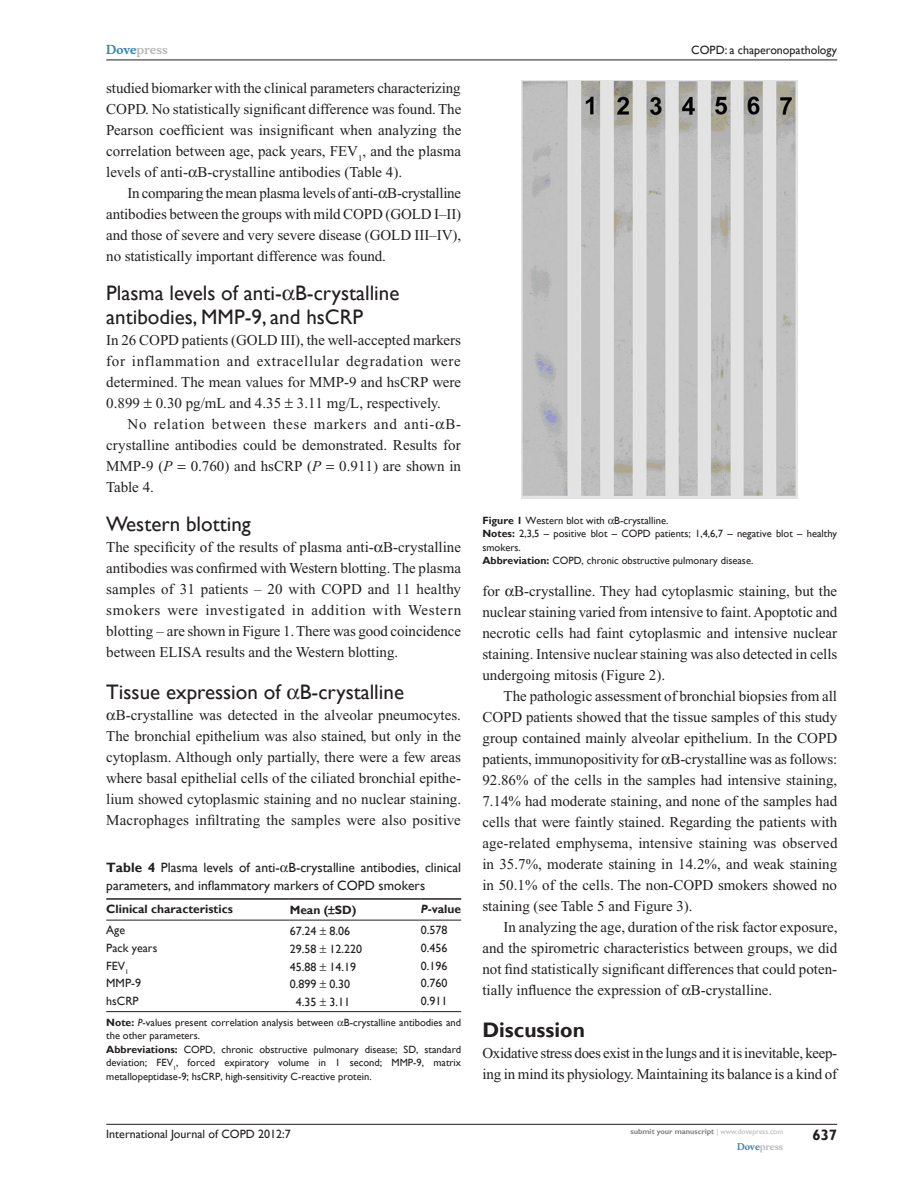
<style>
.page{position:relative;width:918px;height:1188px;background:#fff}
.page>*{position:absolute;margin:0;border:0;box-sizing:border-box;transform-origin:0 0}
.t1{font:21px/24px "Gill Sans";color:#231f20}
.t2{font:700 21px "Gill Sans";color:#231f20}
.TxF{font:15px/21px "Times New Roman";color:#231f20;text-align:justify}
.Tx{font:15px/21px "Times New Roman";color:#231f20;text-align:justify}
.TxF-2{font:15px/21px "Times New Roman";letter-spacing:-.02em;color:#231f20}
.t3{font:700 15px "Gill Sans";color:#231f20}
.TN_TT{font:13.5px/18px "Gill Sans";color:#231f20}
.TB{font:12px "Gill Sans";color:#231f20}
.TCH{font:700 12px "Gill Sans";color:#231f20}
.t4{font:700 12px "Musee";color:#b8b9bc}
.TSNRI{font:10.5px/13.5px "Gill Sans";color:#231f20}
.FC{font:10.5px/13.5px "Gill Sans";color:#231f20}
.t5{font:700 9px "Musee";color:#b8b9bc}
.t6{font:700 7.5px "Gill Sans";color:#808285}
.s1{color:#3485ae}
.s2{font-style:italic}
.s3{font-weight:700}
.s4{font-weight:400;color:#b8b9bc}
</style>
<div class="page">
<hr style="left:106px;top:920px;width:184px;height:1px;background:#231f20">
<hr style="left:290px;top:920px;width:131px;height:1px;background:#231f20">
<hr style="left:421px;top:920px;width:40px;height:1px;background:#231f20">
<hr style="left:106px;top:1011px;width:184px;height:1px;background:#231f20">
<hr style="left:290px;top:1011px;width:131px;height:1px;background:#231f20">
<hr style="left:421px;top:1011px;width:40px;height:1px;background:#231f20">
<hr style="left:106px;top:898px;width:184px;height:2px;background:#231f20">
<hr style="left:290px;top:898px;width:131px;height:2px;background:#231f20">
<hr style="left:421px;top:898px;width:40px;height:2px;background:#231f20">
<img style="left:522px;top:81px;width:276px;height:418px">
<hr style="left:106px;top:1124px;width:731px;height:1px;background:#231f20">
<hr style="left:106px;top:60px;width:731px;height:1px;background:#231f20">
<p class="t4" style="left:106px;top:43px;width:63px"><span class="s1">Dove</span>press</p>
<p class="TxF" style="left:106px;top:77px;width:357px">studied biomarker with the clinical parameters characterizing COPD. No statistically significant difference was found. The Pearson coefficient was insignificant when analyzing the correlation between age, pack years, FEV<sub>1</sub>, and the plasma levels of anti- B-crystalline antibodies (Table 4).</p>
<p class="Tx" style="left:106px;top:182px;width:356px;text-indent:21px">In comparing the mean plasma levels of anti- B-crystalline antibodies between the groups with mild COPD (GOLD I–II) and those of severe and very severe disease (GOLD III–IV), no statistically important difference was found.</p>
<h2 class="t1" style="left:106px;top:281px;width:295px">Plasma levels of anti- B-crystalline antibodies, MMP-9, and hsCRP</h2>
<p class="TxF" style="left:106px;top:329px;width:356px">In 26 COPD patients (GOLD III), the well-accepted markers for inflammation and extracellular degradation were determined. The mean values for MMP-9 and hsCRP were 0.899 0.30 pg/mL and 4.35 3.11 mg/L, respectively.</p>
<p class="Tx" style="left:106px;top:413px;width:356px;text-indent:21px">No relation between these markers and anti- B&shy;crystalline antibodies could be demonstrated. Results for MMP-9 (<span class="s2">P</span> 0.760) and hsCRP (<span class="s2">P</span> 0.911) are shown in Table 4.</p>
<h2 class="t1" style="left:106px;top:512px;width:146px">Western blotting</h2>
<p class="TxF" style="left:106px;top:536px;width:356px">The specificity of the results of plasma anti- B-crystalline antibodies was confirmed with Western blotting. The plasma samples of 31 patients – 20 with COPD and 11 healthy smokers were investigated in addition with Western blotting – are shown in Figure 1. There was good coincidence between ELISA results and the Western blotting.</p>
<h2 class="t1" style="left:106px;top:680px;width:299px">Tissue expression of B-crystalline</h2>
<p class="TxF" style="left:106px;top:704px;width:356px;text-indent:9px">B-crystalline was detected in the alveolar pneumocytes.<br>The bronchial epithelium was also stained, but only in the cytoplasm. Although only partially, there were a few areas where basal epithelial cells of the ciliated bronchial epithe&shy;lium showed cytoplasmic staining and no nuclear staining.<br>Macrophages infiltrating the samples were also positive</p>
<p class="TN_TT" style="left:106px;top:859px;width:356px"><span class="s3">Table 4</span> Plasma levels of anti- B-crystalline antibodies, clinical parameters, and inflammatory markers of COPD smokers</p>
<p class="TCH" style="left:106px;top:902px;width:128px">Clinical characteristics</p>
<p class="TCH" style="left:290px;top:903px;width:68px">Mean ( SD)</p>
<p class="TCH" style="left:421px;top:902px;width:42px"><span class="s2">P</span>-value</p>
<p class="TB" style="left:106px;top:923px;width:20px">Age</p>
<p class="TB" style="left:290px;top:924px;width:62px">67.24 8.06</p>
<p class="TB" style="left:421px;top:923px;width:28px">0.578</p>
<p class="TB" style="left:106px;top:941px;width:53px">Pack years</p>
<p class="TB" style="left:290px;top:942px;width:74px">29.58 12.220</p>
<p class="TB" style="left:421px;top:941px;width:28px">0.456</p>
<p class="TB" style="left:106px;top:958px;width:24px">FEV<sub>1</sub></p>
<p class="TB" style="left:290px;top:960px;width:68px">45.88 14.19</p>
<p class="TB" style="left:421px;top:958px;width:28px">0.196</p>
<p class="TB" style="left:106px;top:976px;width:36px">MMP-9</p>
<p class="TB" style="left:290px;top:977px;width:62px">0.899 0.30</p>
<p class="TB" style="left:421px;top:976px;width:28px">0.760</p>
<p class="TB" style="left:106px;top:994px;width:34px">hsCRP</p>
<p class="TB" style="left:296px;top:995px;width:56px">4.35 3.11</p>
<p class="TB" style="left:421px;top:994px;width:28px">0.911</p>
<p class="TSNRI" style="left:106px;top:1016px;width:356px"><span class="s3">Note:</span> <span class="s2">P</span>-values present correlation analysis between B-crystalline antibodies and the other parameters.</p>
<p class="TSNRI" style="left:106px;top:1042px;width:356px;text-align:justify"><span class="s3">Abbreviations:</span> COPD, chronic obstructive pulmonary disease; SD, standard deviation; FEV<sub>1</sub>, forced expiratory volume in 1 second; MMP-9, matrix metallopeptidase-9; hsCRP, high-sensitivity C-reactive protein.</p>
<p class="TB" style="left:106px;top:1127px;width:186px">International Journal of COPD 2012:7</p>
<p class="TB" style="left:691px;top:43px;width:148px">COPD: a chaperonopathology</p>
<p class="FC" style="left:482px;top:514px;width:188px"><span class="s3">Figure 1</span> Western blot with B-crystalline.</p>
<p class="FC" style="left:482px;top:527px;width:356px"><span class="s3">Notes:</span> 2,3,5 – positive blot – COPD patients; 1,4,6,7 – negative blot – healthy smokers.</p>
<p class="FC" style="left:482px;top:554px;width:272px"><span class="s3">Abbreviation:</span> COPD, chronic obstructive pulmonary disease.</p>
<p class="TxF" style="left:482px;top:581px;width:357px">for B-crystalline. They had cytoplasmic staining, but the nuclear staining varied from intensive to faint. Apoptotic and necrotic cells had faint cytoplasmic and intensive nuclear staining. Intensive nuclear staining was also detected in cells undergoing mitosis (Figure 2).</p>
<p class="Tx" style="left:482px;top:686px;width:357px;text-indent:21px">The pathologic assessment of bronchial biopsies from all COPD patients showed that the tissue samples of this study group contained mainly alveolar epithelium. In the COPD patients, immunopositivity for B-crystalline was as follows:<br>92.86% of the cells in the samples had intensive staining, 7.14% had moderate staining, and none of the samples had cells that were faintly stained. Regarding the patients with age-related emphysema, intensive staining was observed in 35.7%, moderate staining in 14.2%, and weak staining in 50.1% of the cells. The non-COPD smokers showed no staining (see Table 5 and Figure 3).</p>
<p class="Tx" style="left:482px;top:917px;width:357px;text-indent:21px">In analyzing the age, duration of the risk factor exposure, and the spirometric characteristics between groups, we did not find statistically significant differences that could poten&shy;tially influence the expression of B-crystalline.</p>
<h1 class="t2" style="left:482px;top:1018px;width:104px">Discussion</h1>
<p class="TxF-2" style="left:482px;top:1043px;width:356px">Oxidative stress does exist in the lungs and it is inevitable, keep&shy;ing in mind its physiology. Maintaining its balance is a kind of</p>
<p class="t6" style="left:631px;top:1127px;width:154px">submit your manuscript <span class="s4">| www.dovepress.com</span></p>
<p class="t5" style="left:737px;top:1141px;width:48px"><span class="s1">Dove</span>press</p>
<p class="t3" style="left:812px;top:1126px;width:26px">637</p>
</div>
